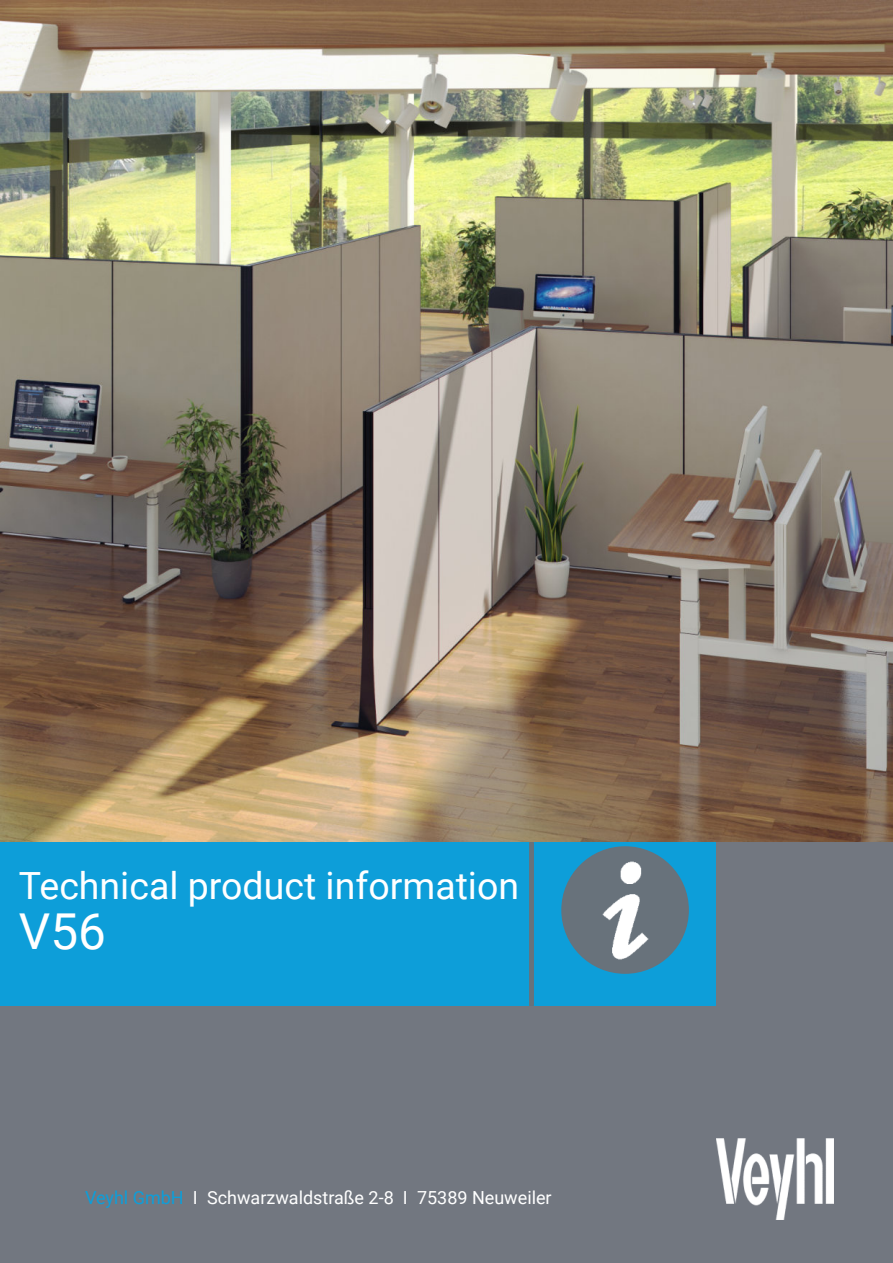
<style>
.page{position:relative;width:893px;height:1263px;background:#fff}
.page>*{position:absolute;margin:0;border:0;box-sizing:border-box;transform-origin:0 0}
.t1{font:49.5px "Roboto";color:#fff}
.t2{font:37.5px "Roboto";color:#fff}
.t3{font:18px "Roboto";color:#fff}
.s1{color:#0d9ed9}
</style>
<div class="page">
<img style="left:0;top:0;width:893px;height:1263px">
<img style="left:716px;top:1138px;width:118px;height:81px">
<div style="left:0;top:814px;width:715px;height:192px;background:#0d9ed9"></div>
<img style="left:562px;top:847px;width:126px;height:126px;border-radius:50%">
<svg style="left:0;top:814px;width:715px;height:28px;background:#b39871"></svg>
<div style="left:529px;top:814px;width:5px;height:192px;background:#68727b"></div>
<h2 class="t2" style="left:19px;top:871px;width:502px">Technical product information</h2>
<h1 class="t1" style="left:19px;top:912px;width:89px">V56</h1>
<p class="t3" style="left:85px;top:1190px;width:468px"><span class="s1">Veyhl GmbH</span> I Schwarzwaldstraße 2-8 I 75389 Neuweiler</p>
</div>
